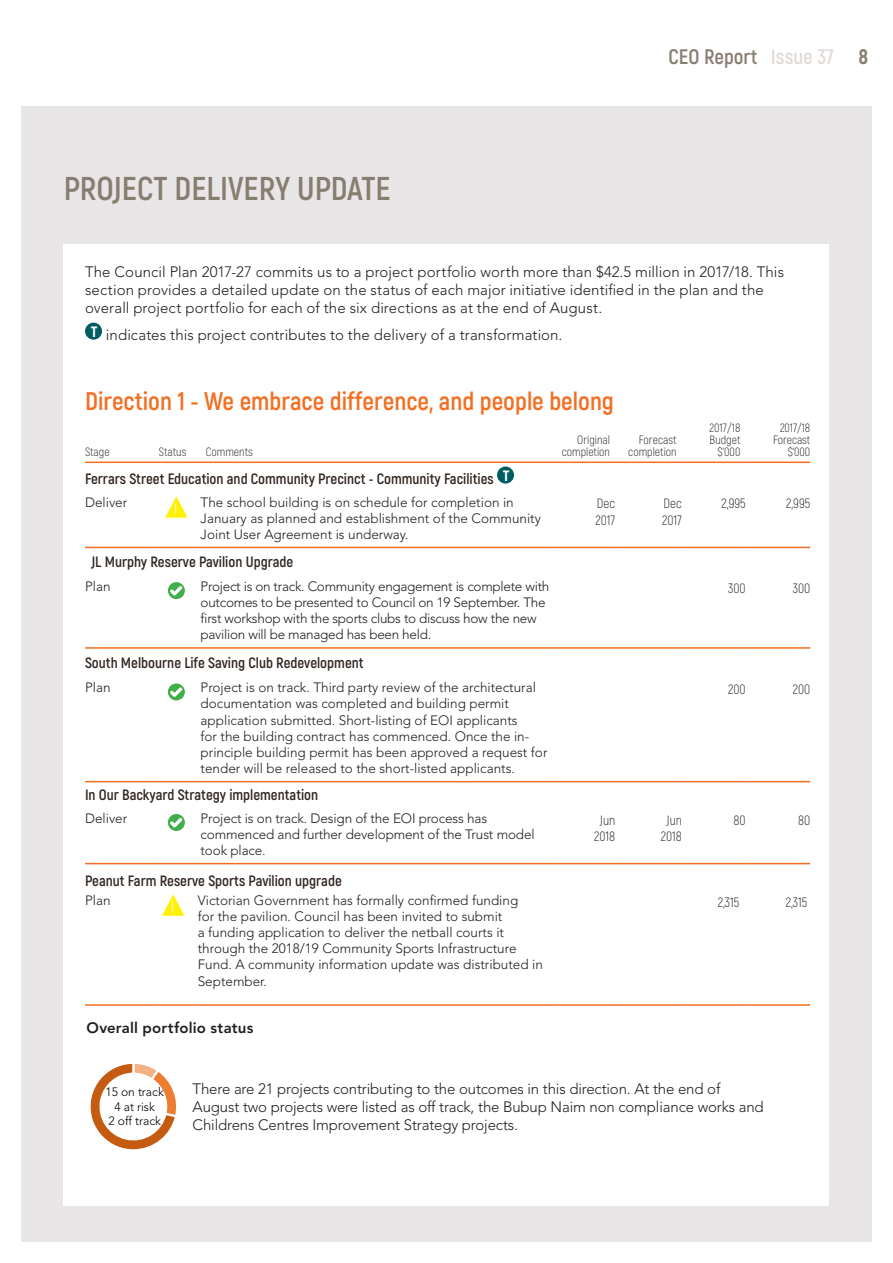
<style>
.page{position:relative;width:893px;height:1263px;background:#fff}
.page>*{position:absolute;margin:0;border:0;box-sizing:border-box;transform-origin:0 0}
.HEADING_3{font:700 33px "Akrobat";color:#877e72}
.t1{font:700 25.5px "Akrobat";color:#f36e21}
.t2{font:700 21px "Akrobat";color:#877e72}
.Body{font:300 15px/18px "Avenir LT Std";color:#231f20}
.t3{font:700 15px "Akrobat";color:#312722}
.Body-2{font:800 15px "Avenir LT Std";letter-spacing:.01em;color:#231f20}
.t4{font:15px "Akrobat";color:#fff}
.t5{font:300 13.5px/16.2px "Avenir LT Std";color:#231f20}
.t6{font:300 13.5px/16.2px "Avenir LT Std";letter-spacing:-.02em;color:#231f20}
.t7{font:300 13.5px/16.2px "Akrobat";color:#231f20}
.t8{font:300 12px/12px "Akrobat";color:#231f20;text-align:right}
.t9{font:300 12px/14.2px "Avenir LT Std";color:#000;text-align:center}
.s1{color:#e1dcd9}
.s2{font-weight:800}
</style>
<div class="page">
<div style="left:21px;top:106px;width:851px;height:1136px;background:#e8e6e6"></div>
<div style="left:64px;top:244px;width:765px;height:962px;background:#fff"></div>
<div style="left:85px;top:323px;width:17px;height:17px;background:#005d61;border-radius:50%"></div>
<hr style="left:85px;top:461px;width:68px;height:2px;background:#f36e21">
<hr style="left:153px;top:461px;width:47px;height:2px;background:#f36e21">
<hr style="left:200px;top:461px;width:353px;height:2px;background:#f36e21">
<hr style="left:553px;top:461px;width:63px;height:2px;background:#f36e21">
<hr style="left:616px;top:461px;width:67px;height:2px;background:#f36e21">
<hr style="left:683px;top:461px;width:63px;height:2px;background:#f36e21">
<hr style="left:746px;top:461px;width:64px;height:2px;background:#f36e21">
<hr style="left:85px;top:547px;width:68px;height:1px;background:#f36e21">
<hr style="left:153px;top:547px;width:47px;height:1px;background:#f36e21">
<hr style="left:200px;top:547px;width:353px;height:1px;background:#f36e21">
<hr style="left:553px;top:547px;width:63px;height:1px;background:#f36e21">
<hr style="left:616px;top:547px;width:67px;height:1px;background:#f36e21">
<hr style="left:683px;top:547px;width:63px;height:1px;background:#f36e21">
<hr style="left:746px;top:547px;width:64px;height:1px;background:#f36e21">
<hr style="left:85px;top:647px;width:68px;height:2px;background:#f36e21">
<hr style="left:153px;top:647px;width:47px;height:2px;background:#f36e21">
<hr style="left:200px;top:647px;width:353px;height:2px;background:#f36e21">
<hr style="left:553px;top:647px;width:63px;height:2px;background:#f36e21">
<hr style="left:616px;top:647px;width:67px;height:2px;background:#f36e21">
<hr style="left:683px;top:647px;width:63px;height:2px;background:#f36e21">
<hr style="left:746px;top:647px;width:64px;height:2px;background:#f36e21">
<hr style="left:85px;top:781px;width:68px;height:1px;background:#f36e21">
<hr style="left:153px;top:781px;width:47px;height:1px;background:#f36e21">
<hr style="left:200px;top:781px;width:353px;height:1px;background:#f36e21">
<hr style="left:553px;top:781px;width:63px;height:1px;background:#f36e21">
<hr style="left:616px;top:781px;width:67px;height:1px;background:#f36e21">
<hr style="left:683px;top:781px;width:63px;height:1px;background:#f36e21">
<hr style="left:746px;top:781px;width:64px;height:1px;background:#f36e21">
<hr style="left:85px;top:1004px;width:68px;height:2px;background:#f36e21">
<hr style="left:153px;top:1004px;width:47px;height:2px;background:#f36e21">
<hr style="left:200px;top:1004px;width:353px;height:2px;background:#f36e21">
<hr style="left:553px;top:1004px;width:63px;height:2px;background:#f36e21">
<hr style="left:616px;top:1004px;width:67px;height:2px;background:#f36e21">
<hr style="left:683px;top:1004px;width:63px;height:2px;background:#f36e21">
<hr style="left:746px;top:1004px;width:64px;height:2px;background:#f36e21">
<hr style="left:85px;top:863px;width:68px;height:1px;background:#f36e21">
<hr style="left:153px;top:863px;width:47px;height:1px;background:#f36e21">
<hr style="left:200px;top:863px;width:353px;height:1px;background:#f36e21">
<hr style="left:553px;top:863px;width:63px;height:1px;background:#f36e21">
<hr style="left:616px;top:863px;width:67px;height:1px;background:#f36e21">
<hr style="left:683px;top:863px;width:63px;height:1px;background:#f36e21">
<hr style="left:746px;top:863px;width:64px;height:1px;background:#f36e21">
<div style="left:497px;top:466px;width:17px;height:17px;background:#005d61;border-radius:50%"></div>
<svg style="left:165px;top:496px;width:23px;height:22px"></svg>
<svg style="left:168px;top:582px;width:17px;height:17px"></svg>
<svg style="left:168px;top:683px;width:17px;height:17px"></svg>
<svg style="left:168px;top:814px;width:17px;height:17px"></svg>
<svg style="left:162px;top:894px;width:22px;height:22px"></svg>
<svg style="left:90px;top:1063px;width:87px;height:87px"></svg>
<p class="HEADING_3" style="left:64px;top:168px;width:328px">PROJECT DELIVERY UPDATE</p>
<h3 class="t2" style="left:668px;top:43px;width:201px">CEO Report <span class="s1">Issue 37</span> <span class="s2">8</span></h3>
<p class="Body" style="left:85px;top:263px;width:700px">The Council Plan 2017-27 commits us to a project portfolio worth more than $42.5 million in 2017/18. This section provides a detailed update on the status of each major initiative identified in the plan and the overall project portfolio for each of the six directions as at the end of August.</p>
<p class="Body" style="left:106px;top:325px;width:458px">indicates this project contributes to the delivery of a transformation.</p>
<p class="t1" style="left:85px;top:385px;width:530px">Direction 1 - We embrace difference, and people belong</p>
<p class="t8" style="left:85px;top:446px;width:26px">Stage</p>
<p class="t8" style="left:159px;top:446px;width:29px">Status</p>
<p class="t8" style="left:206px;top:446px;width:49px">Comments</p>
<p class="t8" style="left:562px;top:434px;width:50px">Original completion</p>
<p class="t8" style="left:628px;top:434px;width:50px">Forecast completion</p>
<p class="t8" style="left:709px;top:422px;width:32px;text-align:left">2017/18<br>Budget</p>
<p class="t8" style="left:717px;top:446px;width:24px">$’000</p>
<p class="t8" style="left:773px;top:422px;width:38px">2017/18<br>Forecast $‘000</p>
<p class="t3" style="left:85px;top:469px;width:410px">Ferrars Street Education and Community Precinct - Community Facilities</p>
<p class="t5" style="left:85px;top:494px;width:44px">Deliver</p>
<p class="t4" style="left:174px;top:500px;width:5px">!</p>
<p class="t5" style="left:201px;top:494px;width:342px">The school building is on schedule for completion in<br>January as planned and establishment of the Community<br>Joint User Agreement is underway.</p>
<p class="t7" style="left:595px;top:496px;width:21px">Dec<br>2017</p>
<p class="t7" style="left:662px;top:496px;width:21px">Dec<br>2017</p>
<p class="t7" style="left:721px;top:496px;width:26px">2,995</p>
<p class="t7" style="left:786px;top:496px;width:26px">2,995</p>
<p class="t3" style="left:91px;top:552px;width:204px">JL Murphy Reserve Pavilion Upgrade</p>
<p class="t5" style="left:85px;top:578px;width:27px">Plan</p>
<p class="t6" style="left:201px;top:578px;width:350px">Project is on track. Community engagement is complete with outcomes to be presented to Council on 19 September. The first workshop with the sports clubs to discuss how the new pavilion will be managed has been held.</p>
<p class="t7" style="left:728px;top:580px;width:19px">300</p>
<p class="t7" style="left:793px;top:580px;width:19px">300</p>
<p class="t3" style="left:85px;top:653px;width:280px">South Melbourne Life Saving Club Redevelopment</p>
<p class="t5" style="left:85px;top:679px;width:27px">Plan</p>
<p class="t5" style="left:201px;top:679px;width:348px">Project is on track. Third party review of the architectural documentation was completed and building permit application submitted. Short-listing of EOI applicants<br>for the building contract has commenced. Once the in&shy;principle building permit has been approved a request for tender will be released to the short-listed applicants.</p>
<p class="t7" style="left:728px;top:681px;width:19px">200</p>
<p class="t7" style="left:793px;top:681px;width:19px">200</p>
<p class="t3" style="left:85px;top:785px;width:235px">In Our Backyard Strategy implementation</p>
<p class="t5" style="left:85px;top:810px;width:44px">Deliver</p>
<p class="t5" style="left:201px;top:810px;width:336px">Project is on track. Design of the EOI process has commenced and further development of the Trust model took place.</p>
<p class="t7" style="left:600px;top:812px;width:17px">Jun</p>
<p class="t7" style="left:733px;top:812px;width:14px">80</p>
<p class="t7" style="left:798px;top:812px;width:14px">80</p>
<p class="t7" style="left:667px;top:812px;width:17px">Jun</p>
<p class="t7" style="left:661px;top:828px;width:23px">2018</p>
<p class="t7" style="left:594px;top:828px;width:23px">2018</p>
<p class="t3" style="left:85px;top:871px;width:258px">Peanut Farm Reserve Sports Pavilion upgrade</p>
<p class="t5" style="left:85px;top:892px;width:27px">Plan</p>
<p class="t4" style="left:171px;top:898px;width:5px">!</p>
<p class="t5" style="left:198px;top:892px;width:347px">Victorian Government has formally confirmed funding<br>for the pavilion. Council has been invited to submit<br>a funding application to deliver the netball courts it through the 2018/19 Community Sports Infrastructure Fund. A community information update was distributed in September.</p>
<p class="t7" style="left:718px;top:894px;width:23px">2,315</p>
<p class="t7" style="left:786px;top:894px;width:23px">2,315</p>
<p class="Body-2" style="left:87px;top:1019px;width:168px">Overall portfolio status</p>
<p class="t9" style="left:105px;top:1085px;width:60px">15 on track<br>4 at risk<br>2 off track</p>
<p class="Body" style="left:193px;top:1080px;width:573px">There are 21 projects contributing to the outcomes in this direction. At the end of<br>August two projects were listed as off track, the Bubup Naim non compliance works and<br>Childrens Centres Improvement Strategy projects.</p>
</div>
